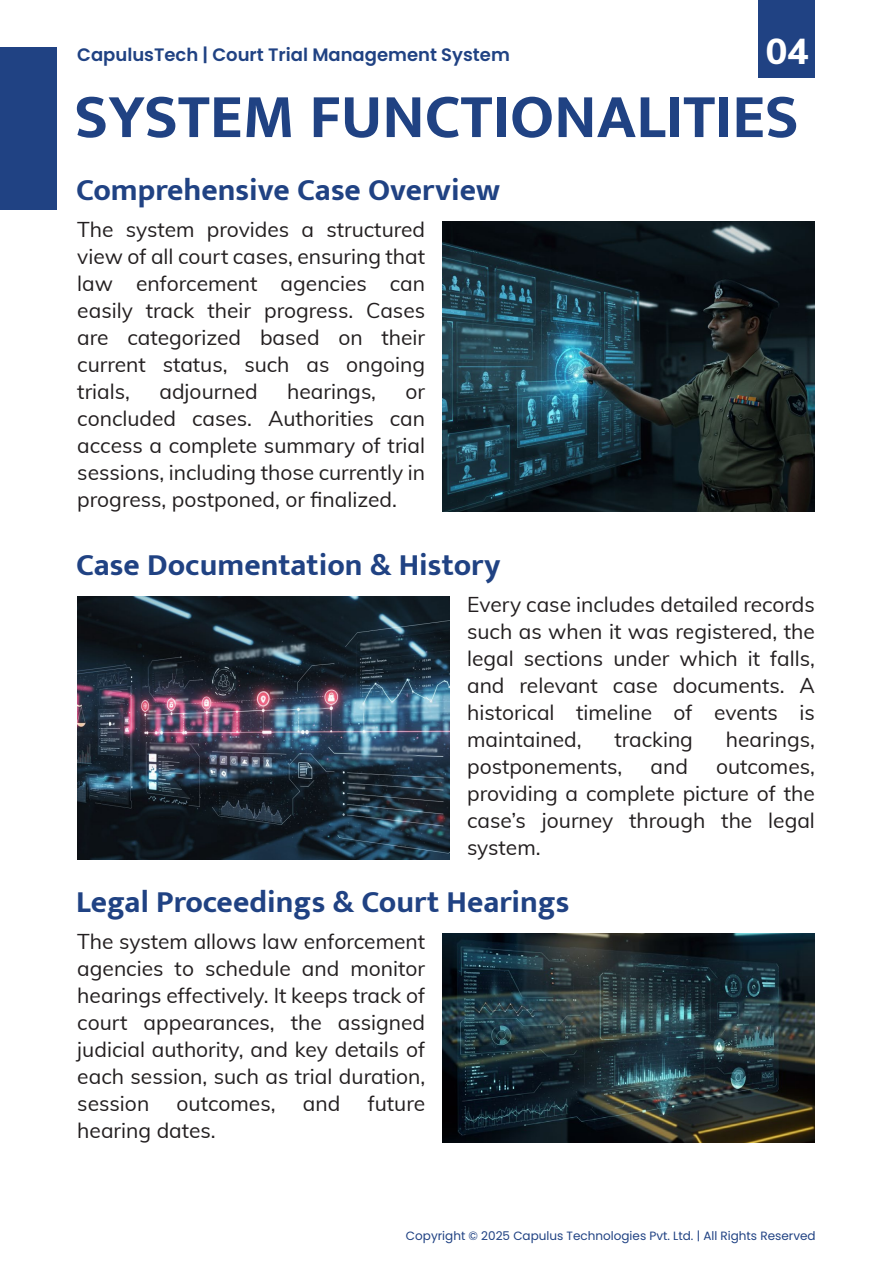
<style>
.page{position:relative;width:893px;height:1263px;background:#fff}
.page>*{position:absolute;margin:0;border:0;box-sizing:border-box;transform-origin:0 0}
.t1{font:700 63px "Mukta Mahee";color:#204283}
.t2{font:800 36px "Muli";color:#fff}
.t3{font:700 31.5px "Mukta Mahee";color:#204283}
.t4{font:21px/27px "Muli";color:#231f20;text-align:justify}
.t5{font:600 18px "Poppins";color:#204283}
.t6{font:12px "Poppins";color:#204283}
</style>
<div class="page">
<img style="left:443px;top:221px;width:372px;height:290px">
<img style="left:443px;top:934px;width:372px;height:209px">
<img style="left:77px;top:596px;width:373px;height:264px">
<div style="left:0;top:48px;width:56px;height:162px;background:#204283"></div>
<div style="left:758px;top:0;width:56px;height:78px;background:#204283"></div>
<p class="t5" style="left:77px;top:44px;width:434px">CapulusTech | Court Trial Management System</p>
<h2 class="t2" style="left:766px;top:24px;width:45px">04</h2>
<h1 class="t1" style="left:74px;top:78px;width:726px">SYSTEM FUNCTIONALITIES</h1>
<h3 class="t3" style="left:76px;top:170px;width:425px">Comprehensive Case Overview</h3>
<p class="t4" style="left:77px;top:215px;width:349px">The system provides a structured view of all court cases, ensuring that law enforcement agencies can easily track their progress. Cases are categorized based on their current status, such as ongoing trials,</p>
<p class="t4" style="left:159px;top:377px;width:100px">adjourned</p>
<p class="t4" style="left:287px;top:377px;width:91px">hearings,</p>
<p class="t4" style="left:77px;top:377px;width:349px;text-indent:328px">or concluded cases. Authorities can access a complete summary of trial sessions, including those currently in progress, postponed, or finalized.</p>
<h3 class="t3" style="left:76px;top:546px;width:426px">Case Documentation &amp; History</h3>
<p class="t4" style="left:467px;top:590px;width:349px">Every case includes detailed records such as when it was registered, the legal sections under which it falls, and relevant case documents. A historical timeline of events is maintained,</p>
<p class="t4" style="left:614px;top:725px;width:80px">tracking</p>
<p class="t4" style="left:726px;top:725px;width:91px">hearings,</p>
<p class="t4" style="left:467px;top:752px;width:157px">postponements,</p>
<p class="t4" style="left:650px;top:752px;width:39px">and</p>
<p class="t4" style="left:467px;top:752px;width:349px;text-indent:249px">outcomes, providing a complete picture of the case’s journey through the legal system.</p>
<h3 class="t3" style="left:76px;top:883px;width:495px">Legal Proceedings &amp; Court Hearings</h3>
<p class="t4" style="left:77px;top:927px;width:349px">The system allows law enforcement agencies to schedule and monitor hearings effectively. It keeps track of court appearances, the assigned judicial authority, and key details of each session, such as trial duration, session</p>
<p class="t4" style="left:177px;top:1089px;width:100px">outcomes,</p>
<p class="t4" style="left:303px;top:1089px;width:39px">and</p>
<p class="t4" style="left:368px;top:1089px;width:59px">future</p>
<p class="t4" style="left:77px;top:1116px;width:140px">hearing dates.</p>
<p class="t6" style="left:406px;top:1228px;width:411px">Copyright © 2025 Capulus Technologies Pvt. Ltd. | All Rights Reserved</p>
</div>
